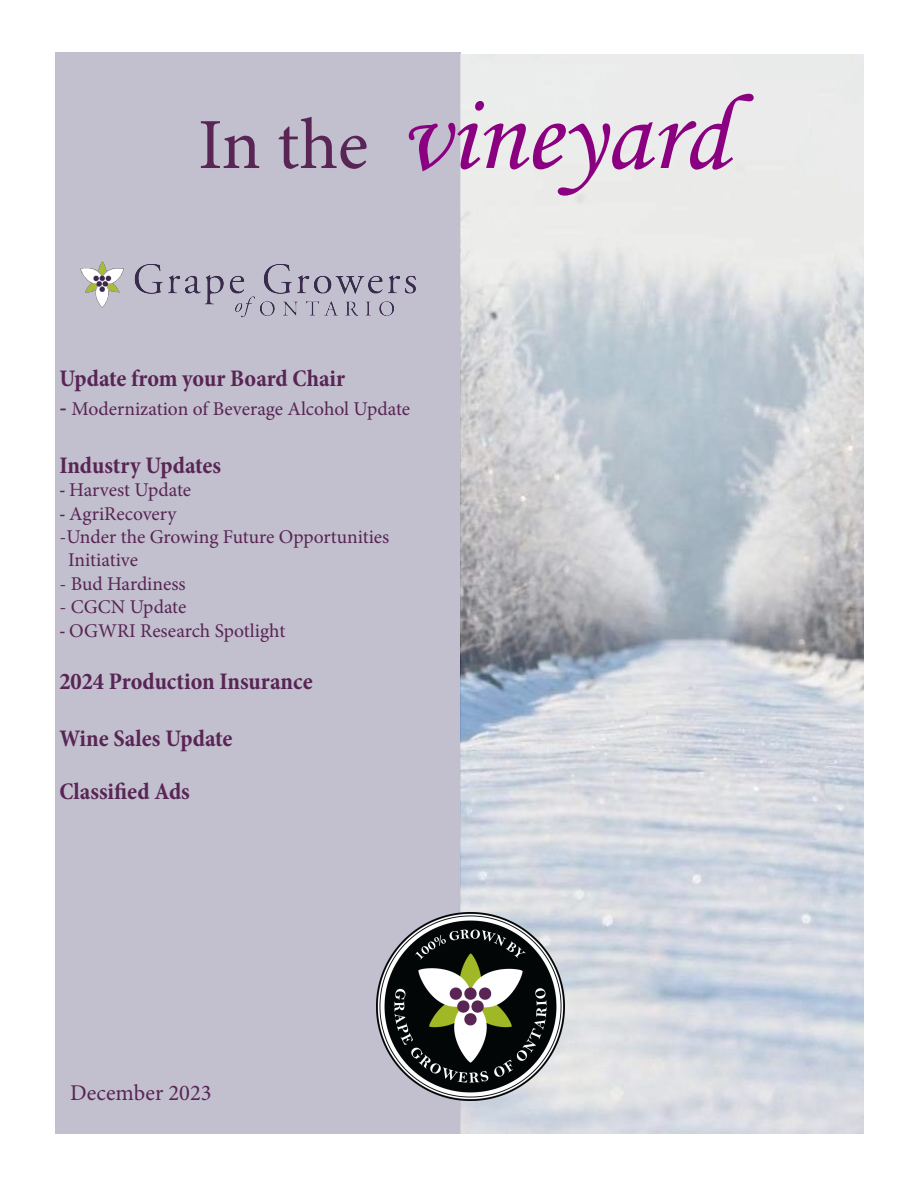
<style>
.page{position:relative;width:918px;height:1188px;background:#fff}
.page>*{position:absolute;margin:0;border:0;box-sizing:border-box;transform-origin:0 0}
.t1{font:108px "Monotype Corsiva";color:#8b0080}
.t2{font:700 condensed 24px "Minion Pro";color:#582554}
.t3{font:22.5px "Minion Pro";color:#582554}
.t4{font:19.5px "Minion Pro";color:#582554}
.s1{font-family:"Minion Pro";font-size:72px;color:#582554}
.s2{font-weight:700;font-stretch:condensed;font-size:24px}
.s3{font-weight:700;font-stretch:condensed}
</style>
<div class="page">
<div style="left:55px;top:52px;width:406px;height:1082px;background:#c2bfcf"></div>
<img style="left:80px;top:261px;width:336px;height:57px">
<img style="left:461px;top:54px;width:403px;height:1080px">
<img style="left:377px;top:913px;width:188px;height:188px">
<p class="t1" style="left:198px;top:69px;width:533px"><span class="s1">In the</span> vineyard</p>
<p class="t2" style="left:59px;top:362px;width:287px">Update from your Board Chair</p>
<p class="t4" style="left:59px;top:396px;width:352px"><span class="s2">-</span> Modernization of Beverage Alcohol Update</p>
<p class="t2" style="left:59px;top:449px;width:163px">Industry Updates</p>
<p class="t4" style="left:59px;top:477px;width:133px"><span class="s3">-</span> Harvest Update</p>
<p class="t4" style="left:59px;top:500px;width:119px"><span class="s3">-</span> AgriRecovery</p>
<p class="t4" style="left:59px;top:524px;width:332px">-Under the Growing Future Opportunities</p>
<p class="t4" style="left:68px;top:547px;width:71px">Initiative</p>
<p class="t4" style="left:59px;top:571px;width:128px">- Bud Hardiness</p>
<p class="t4" style="left:59px;top:594px;width:128px">- CGCN Update</p>
<p class="t4" style="left:59px;top:617px;width:227px"><span class="s3">-</span> OGWRI Research Spotlight</p>
<p class="t2" style="left:59px;top:665px;width:255px">2024 Production Insurance</p>
<p class="t2" style="left:59px;top:722px;width:175px">Wine Sales Update</p>
<p class="t2" style="left:59px;top:774px;width:132px">Classified Ads</p>
<p class="t3" style="left:70px;top:1078px;width:143px">December 2023</p>
</div>
